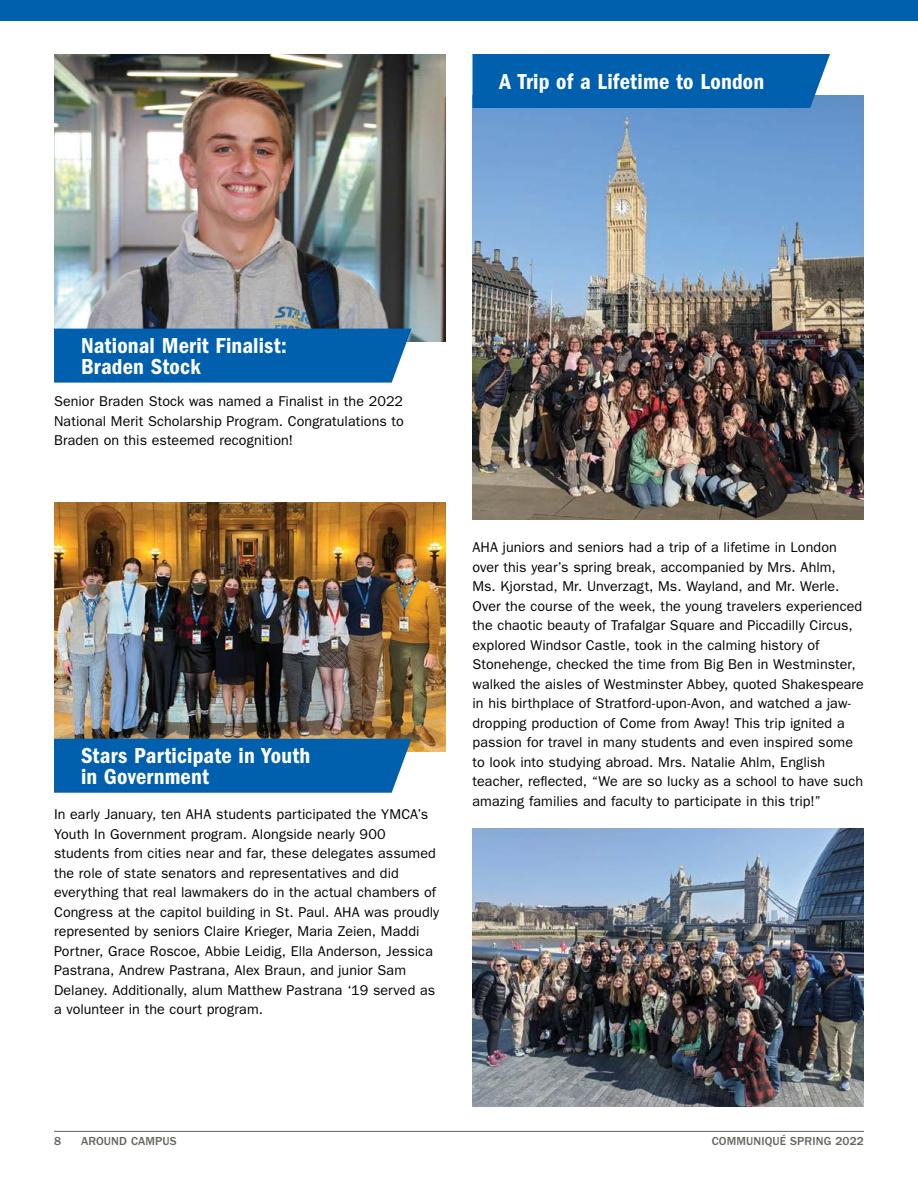
<style>
.page{position:relative;width:918px;height:1188px;background:#fff}
.page>*{position:absolute;margin:0;border:0;box-sizing:border-box;transform-origin:0 0}
.t1{font:22.5px/21px "ITC Franklin Gothic Std Dm Cd";letter-spacing:.005em;color:#fff}
.t2{font:14.25px/19.5px "ITC Franklin Gothic Std";letter-spacing:.005em;color:#000}
.t3{font:500 12px "ITC Franklin Gothic Std";letter-spacing:.01em;color:#63665e}
</style>
<div class="page">
<hr style="left:54px;top:1131px;width:810px;height:1px;background:#63665e">
<div style="left:0;top:0;width:918px;height:20px;background:#0060ae"></div>
<img style="left:472px;top:95px;width:392px;height:425px">
<div style="left:472px;top:54px;width:358px;height:54px;background:#0060ae"></div>
<img style="left:472px;top:828px;width:392px;height:279px">
<img style="left:54px;top:54px;width:392px;height:287px">
<img style="left:54px;top:502px;width:392px;height:249px">
<div style="left:54px;top:329px;width:358px;height:54px;background:#0060ae"></div>
<div style="left:54px;top:739px;width:358px;height:54px;background:#0060ae"></div>
<h1 class="t1" style="left:500px;top:71px;width:266px">A Trip of a Lifetime to London</h1>
<h1 class="t1" style="left:81px;top:335px;width:207px">National Merit Finalist:<br>Braden Stock</h1>
<p class="t2" style="left:54px;top:392px;width:351px;text-align:justify">Senior Braden Stock was named a Finalist in the 2022<br>National Merit Scholarship Program. Congratulations to Braden on this esteemed recognition!</p>
<h1 class="t1" style="left:81px;top:745px;width:231px">Stars Participate in Youth in Government</h1>
<p class="t2" style="left:54px;top:805px;width:387px">In early January, ten AHA students participated the YMCA’s Youth In Government program. Alongside nearly 900 students from cities near and far, these delegates assumed the role of state senators and representatives and did everything that real lawmakers do in the actual chambers of Congress at the capitol building in St. Paul. AHA was proudly represented by seniors Claire Krieger, Maria Zeien, Maddi Portner, Grace Roscoe, Abbie Leidig, Ella Anderson, Jessica Pastrana, Andrew Pastrana, Alex Braun, and junior Sam Delaney. Additionally, alum Matthew Pastrana ‘19 served as a volunteer in the court program.</p>
<p class="t2" style="left:472px;top:538px;width:393px">AHA juniors and seniors had a trip of a lifetime in London over this year’s spring break, accompanied by Mrs. Ahlm,<br>Ms. Kjorstad, Mr. Unverzagt, Ms. Wayland, and Mr. Werle.<br>Over the course of the week, the young travelers experienced the chaotic beauty of Trafalgar Square and Piccadilly Circus, explored Windsor Castle, took in the calming history of Stonehenge, checked the time from Big Ben in Westminster, walked the aisles of Westminster Abbey, quoted Shakespeare in his birthplace of Stratford-upon-Avon, and watched a jaw&shy;dropping production of Come from Away! This trip ignited a passion for travel in many students and even inspired some to look into studying abroad. Mrs. Natalie Ahlm, English teacher, reflected, “We are so lucky as a school to have such amazing families and faculty to participate in this trip!”</p>
<p class="t3" style="left:54px;top:1135px;width:9px">8</p>
<p class="t3" style="left:81px;top:1135px;width:97px">AROUND CAMPUS</p>
<p class="t3" style="left:712px;top:1135px;width:154px">COMMUNIQUÉ SPRING 2022</p>
</div>
